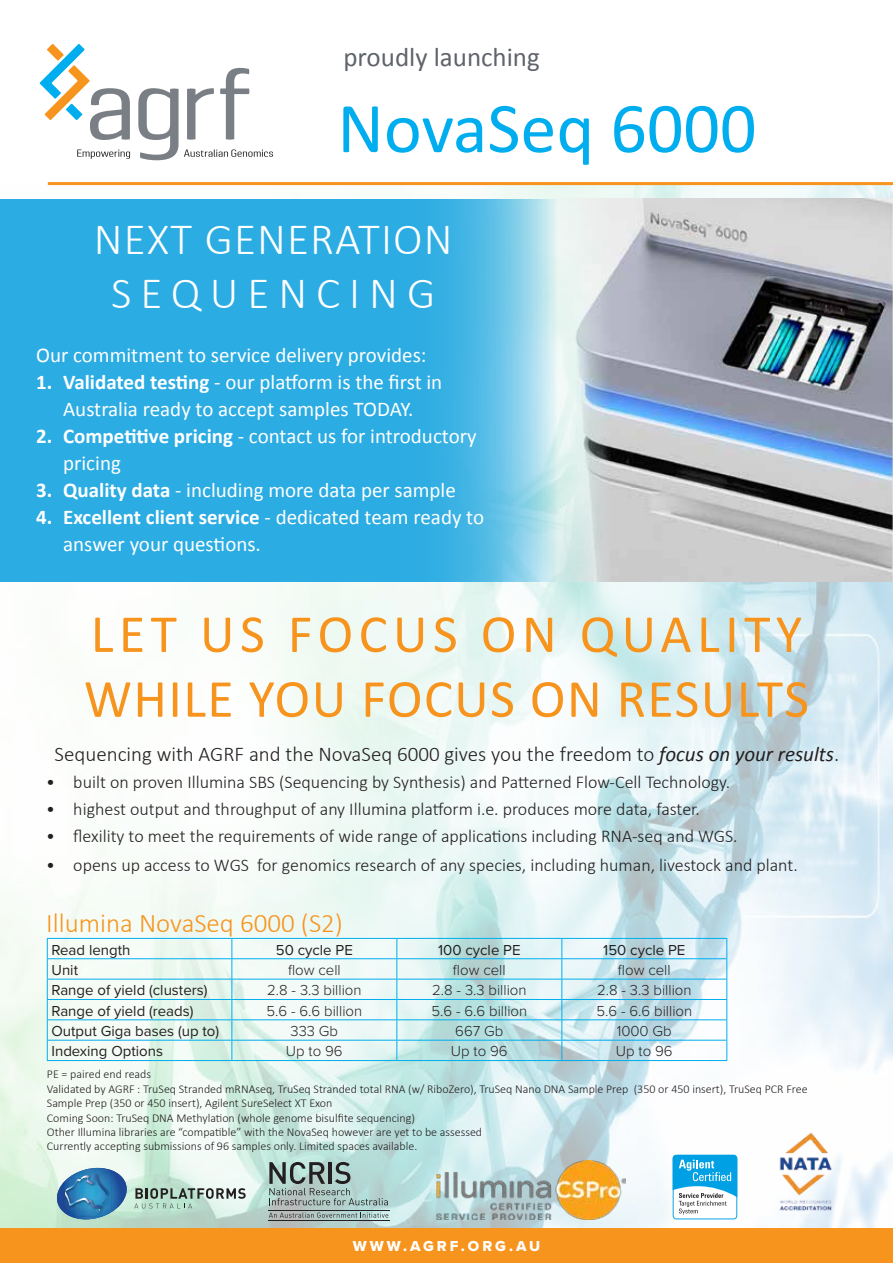
<style>
.page{position:relative;width:893px;height:1263px;background:#fff}
.page>*{position:absolute;margin:0;border:0;box-sizing:border-box;transform-origin:0 0}
.t1{font:72px "Calibri";color:#00aeef}
.t2{font:54px/64.8px "Calibri";letter-spacing:.025em;color:#f7941d}
.t3{font:300 45px/54px "Calibri";letter-spacing:.025em;color:#fff;text-align:center}
.t4{font:300 27px "Calibri";color:#f7941d}
.t5{font:27px "Calibri";color:#5f636a}
.t6{font:21px/27px "Calibri";color:#fff}
.t7{font:300 21px "Calibri";color:#231f20}
.t8{font:300 18px "Calibri";color:#231f20}
.t9{font:300 15px "Proxima Nova";color:#231f20}
.t10{font:15px "Proxima Nova";color:#231f20}
.t11{font:15px "Proxima Nova Extrabld";letter-spacing:.2em;color:#fff}
.t12{font:300 12px/14.4px "Calibri";color:#231f20}
.s1{font-weight:700}
.s2{font-weight:400;font-style:italic}
</style>
<div class="page">
<img style="left:0;top:185px;width:893px;height:1044px">
<hr style="left:48px;top:182px;width:845px;height:3px;background:#f7941d">
<svg style="left:77px;top:149px;width:53px;height:10px"></svg>
<svg style="left:138px;top:68px;width:135px;height:92px"></svg>
<svg style="left:40px;top:44px;width:90px;height:96px"></svg>
<div style="left:0;top:1229px;width:893px;height:34px;background:#f7941d"></div>
<svg style="left:673px;top:1155px;width:64px;height:64px"></svg>
<img style="left:774px;top:1128px;width:63px;height:90px">
<img style="left:437px;top:1161px;width:188px;height:58px">
<svg style="left:269px;top:1162px;width:119px;height:43px;background:#95adaa"></svg>
<svg style="left:269px;top:1212px;width:119px;height:6px"></svg>
<hr style="left:268px;top:1210px;width:122px;height:1px;background:#231f20">
<hr style="left:268px;top:1220px;width:122px;height:1px;background:#231f20">
<svg style="left:134px;top:1188px;width:112px;height:20px;background:#a2b7ac"></svg>
<svg style="left:57px;top:1168px;width:70px;height:51px;background:#518eb9"></svg>
<img style="left:566px;top:199px;width:327px;height:382px">
<svg style="left:0;top:199px;width:566px;height:382px;background:#3cb2e4"></svg>
<hr style="left:47px;top:938px;width:185px;height:1px;background:#00aeef">
<hr style="left:232px;top:938px;width:165px;height:1px;background:#00aeef">
<hr style="left:397px;top:938px;width:165px;height:1px;background:#00aeef">
<hr style="left:562px;top:938px;width:165px;height:1px;background:#00aeef">
<hr style="left:47px;top:958px;width:185px;height:1px;background:#00aeef">
<hr style="left:232px;top:958px;width:165px;height:1px;background:#00aeef">
<hr style="left:397px;top:958px;width:165px;height:1px;background:#00aeef">
<hr style="left:562px;top:958px;width:165px;height:1px;background:#00aeef">
<hr style="left:47px;top:979px;width:185px;height:1px;background:#00aeef">
<hr style="left:232px;top:979px;width:165px;height:1px;background:#00aeef">
<hr style="left:397px;top:979px;width:165px;height:1px;background:#00aeef">
<hr style="left:562px;top:979px;width:165px;height:1px;background:#00aeef">
<hr style="left:47px;top:999px;width:185px;height:1px;background:#00aeef">
<hr style="left:232px;top:999px;width:165px;height:1px;background:#00aeef">
<hr style="left:397px;top:999px;width:165px;height:1px;background:#00aeef">
<hr style="left:562px;top:999px;width:165px;height:1px;background:#00aeef">
<hr style="left:47px;top:1019px;width:185px;height:1px;background:#00aeef">
<hr style="left:232px;top:1019px;width:165px;height:1px;background:#00aeef">
<hr style="left:397px;top:1019px;width:165px;height:1px;background:#00aeef">
<hr style="left:562px;top:1019px;width:165px;height:1px;background:#00aeef">
<hr style="left:47px;top:1040px;width:185px;height:1px;background:#00aeef">
<svg style="left:47px;top:939px;width:1px;height:121px"></svg>
<hr style="left:232px;top:1040px;width:165px;height:1px;background:#00aeef">
<svg style="left:231px;top:939px;width:1px;height:121px"></svg>
<hr style="left:397px;top:1040px;width:165px;height:1px;background:#00aeef">
<svg style="left:396px;top:939px;width:1px;height:121px"></svg>
<hr style="left:562px;top:1040px;width:165px;height:1px;background:#00aeef">
<svg style="left:561px;top:939px;width:1px;height:121px"></svg>
<svg style="left:726px;top:939px;width:1px;height:121px"></svg>
<hr style="left:47px;top:1060px;width:185px;height:1px;background:#00aeef">
<hr style="left:232px;top:1060px;width:165px;height:1px;background:#00aeef">
<hr style="left:397px;top:1060px;width:165px;height:1px;background:#00aeef">
<hr style="left:562px;top:1060px;width:165px;height:1px;background:#00aeef">
<h3 class="t5" style="left:343px;top:40px;width:198px">proudly launching</h3>
<h1 class="t1" style="left:337px;top:83px;width:421px">NovaSeq 6000</h1>
<h3 class="t3" style="left:94px;top:211px;width:360px">NEXT GENERATION<br>SEQUENCING</h3>
<h3 class="t6" style="left:36px;top:341px;width:392px">Our commitment to service delivery provides:</h3>
<h3 class="t6" style="left:36px;top:368px;width:408px;text-align:center"><span class="s1">1. Validated testing</span> - our platform is the first in<br>Australia ready to accept samples TODAY.</h3>
<h3 class="t6" style="left:63px;top:422px;width:415px;text-indent:-27px"><span class="s1">2. Competitive pricing</span> - contact us for introductory pricing</h3>
<h3 class="t6" style="left:36px;top:476px;width:421px"><span class="s1">3. Quality data</span> - including more data per sample</h3>
<h3 class="t6" style="left:63px;top:503px;width:423px;text-indent:-27px"><span class="s1">4. Excellent client service</span> - dedicated team ready to answer your questions.</h3>
<h2 class="t2" style="left:84px;top:602px;width:727px">LET US FOCUS ON QUALITY<br>WHILE YOU FOCUS ON RESULTS</h2>
<h3 class="t7" style="left:55px;top:741px;width:786px">Sequencing with AGRF and the NovaSeq 6000 gives you the freedom to <span class="s2">focus on your results</span>.</h3>
<h3 class="t8" style="left:46px;top:771px;width:685px">• built on proven Illumina SBS (Sequencing by Synthesis) and Patterned Flow-Cell Technology.</h3>
<h3 class="t8" style="left:46px;top:798px;width:655px">• highest output and throughput of any Illumina platform i.e. produces more data, faster.</h3>
<h3 class="t8" style="left:46px;top:825px;width:693px">• flexility to meet the requirements of wide range of applications including RNA-seq and WGS.</h3>
<h3 class="t8" style="left:46px;top:854px;width:753px">• opens up access to WGS for genomics research of any species, including human, livestock and plant.</h3>
<h3 class="t4" style="left:46px;top:906px;width:298px">Illumina NovaSeq 6000 (S2)</h3>
<p class="t10" style="left:52px;top:938px;width:80px">Read length</p>
<p class="t10" style="left:276px;top:938px;width:79px">50 cycle PE</p>
<p class="t10" style="left:438px;top:938px;width:84px">100 cycle PE</p>
<p class="t10" style="left:603px;top:938px;width:84px">150 cycle PE</p>
<p class="t10" style="left:52px;top:959px;width:28px">Unit</p>
<p class="t9" style="left:288px;top:959px;width:54px">flow cell</p>
<p class="t9" style="left:453px;top:959px;width:54px">flow cell</p>
<p class="t9" style="left:618px;top:959px;width:54px">flow cell</p>
<p class="t10" style="left:52px;top:979px;width:157px">Range of yield (clusters)</p>
<p class="t9" style="left:267px;top:979px;width:96px">2.8 - 3.3 billion</p>
<p class="t9" style="left:432px;top:979px;width:96px">2.8 - 3.3 billion</p>
<p class="t9" style="left:597px;top:979px;width:96px">2.8 - 3.3 billion</p>
<p class="t10" style="left:52px;top:999px;width:143px">Range of yield (reads)</p>
<p class="t9" style="left:266px;top:999px;width:97px">5.6 - 6.6 billion</p>
<p class="t9" style="left:431px;top:999px;width:97px">5.6 - 6.6 billion</p>
<p class="t9" style="left:596px;top:999px;width:97px">5.6 - 6.6 billion</p>
<p class="t10" style="left:51px;top:1020px;width:169px">Output Giga bases (up to)</p>
<p class="t9" style="left:291px;top:1020px;width:49px">333 Gb</p>
<p class="t9" style="left:455px;top:1020px;width:50px">667 Gb</p>
<p class="t9" style="left:617px;top:1020px;width:57px">1000 Gb</p>
<p class="t10" style="left:51px;top:1040px;width:113px">Indexing Options</p>
<p class="t9" style="left:286px;top:1040px;width:58px">Up to 96</p>
<p class="t9" style="left:451px;top:1040px;width:58px">Up to 96</p>
<p class="t9" style="left:616px;top:1040px;width:58px">Up to 96</p>
<p class="t12" style="left:47px;top:1067px;width:762px">PE = paired end reads<br>Validated by AGRF : TruSeq Stranded mRNAseq, TruSeq Stranded total RNA (w/ RiboZero), TruSeq Nano DNA Sample Prep (350 or 450 insert), TruSeq PCR Free Sample Prep (350 or 450 insert), Agilent SureSelect XT Exon<br>Coming Soon: TruSeq DNA Methylation (whole genome bisulfite sequencing)<br>Other Illumina libraries are “compatible” with the NovaSeq however are yet to be assessed<br>Currently accepting submissions of 96 samples only. Limited spaces available.</p>
<p class="t11" style="left:353px;top:1234px;width:189px">WWW.AGRF.ORG.AU</p>
</div>
